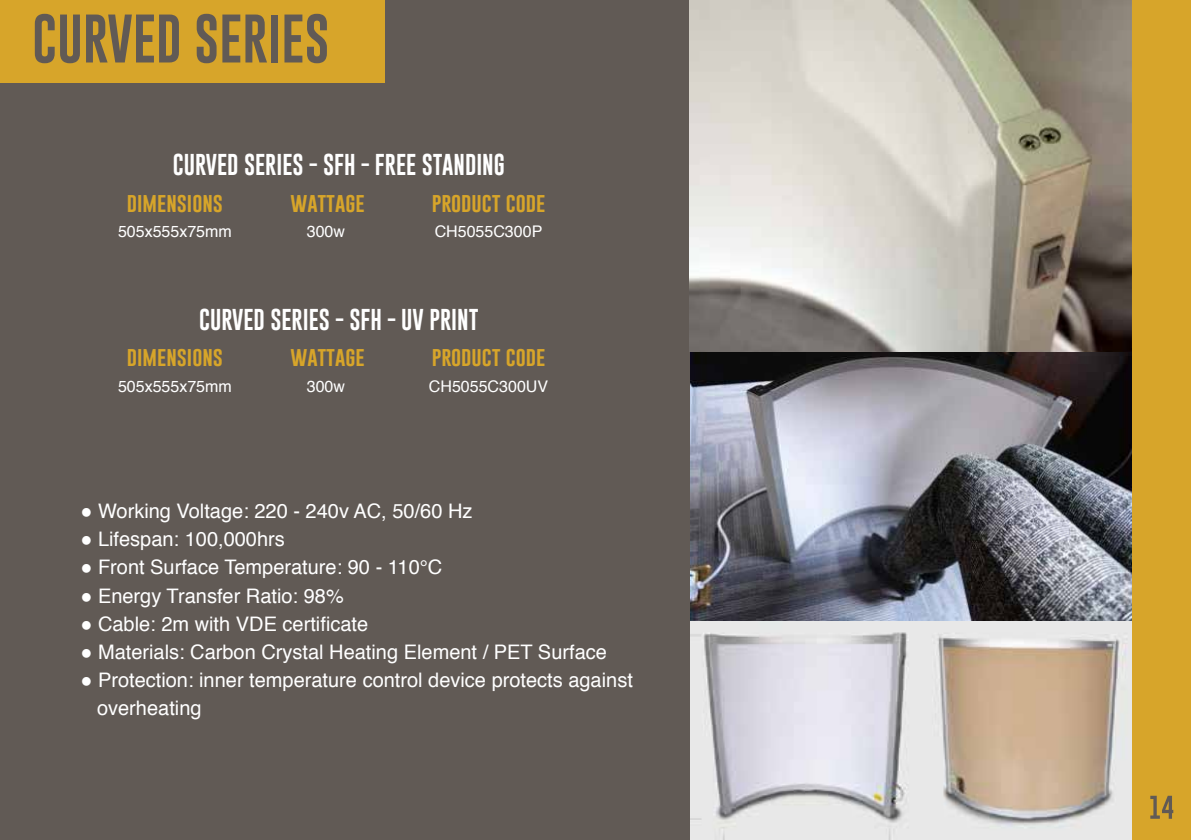
<style>
.page{position:relative;width:1191px;height:840px;background:#fff}
.page>*{position:absolute;margin:0;border:0;box-sizing:border-box;transform-origin:0 0}
.t1{font:50px "Gobold";color:#615a55}
.t2{font:22px "Gobold";color:#fff}
.t3{font:20px/28px "Helvetica";color:#fff}
.t4{font:20px "Gobold";color:#d7a52a}
.t5{font:16px "Helvetica";color:#fff}
</style>
<div class="page">
<div style="left:0;top:0;width:1191px;height:839px;background:#615a55"></div>
<div style="left:1131px;top:0;width:60px;height:839px;background:#d7a52a"></div>
<svg style="left:1150px;top:795px;width:23px;height:23px"></svg>
<div style="left:0;top:0;width:385px;height:83px;background:#d7a52a"></div>
<img style="left:690px;top:351px;width:441px;height:488px">
<img style="left:689px;top:0;width:442px;height:351px">
<h1 class="t1" style="left:32px;top:6px;width:299px">CURVED SERIES</h1>
<p class="t2" style="left:173px;top:151px;width:333px">CURVED SERIES - SFH - FREE STANDING</p>
<p class="t4" style="left:432px;top:189px;width:115px">product code</p>
<p class="t4" style="left:127px;top:189px;width:98px">dimensions</p>
<p class="t4" style="left:291px;top:189px;width:76px">wattage</p>
<p class="t5" style="left:118px;top:219px;width:115px">505x555x75mm</p>
<p class="t5" style="left:307px;top:219px;width:40px">300w</p>
<p class="t5" style="left:435px;top:219px;width:109px">CH5055C300P</p>
<p class="t2" style="left:199px;top:305px;width:281px">CURVED SERIES - SFH - UV PRINT</p>
<p class="t4" style="left:432px;top:344px;width:115px">product code</p>
<p class="t4" style="left:127px;top:344px;width:98px">dimensions</p>
<p class="t4" style="left:291px;top:344px;width:76px">wattage</p>
<p class="t5" style="left:118px;top:373px;width:115px">505x555x75mm</p>
<p class="t5" style="left:307px;top:373px;width:40px">300w</p>
<p class="t5" style="left:429px;top:373px;width:121px">CH5055C300UV</p>
<p class="t3" style="left:80px;top:497px;width:393px">● Working Voltage: 220 - 240v AC, 50/60 Hz</p>
<p class="t3" style="left:80px;top:525px;width:206px">● Lifespan: 100,000hrs</p>
<p class="t3" style="left:80px;top:553px;width:363px">● Front Surface Temperature: 90 - 110°C</p>
<p class="t3" style="left:80px;top:581px;width:265px">● Energy Transfer Ratio: 98%</p>
<p class="t3" style="left:80px;top:609px;width:289px">● Cable m2: with VDE certificate</p>
<p class="t3" style="left:80px;top:637px;width:528px">● Materials: Carbon Crystal Heating Element / PET Surface</p>
<p class="t3" style="left:97px;top:665px;width:537px;text-indent:-17px">● Protection: inner temperature control device protects against overheating</p>
</div>
